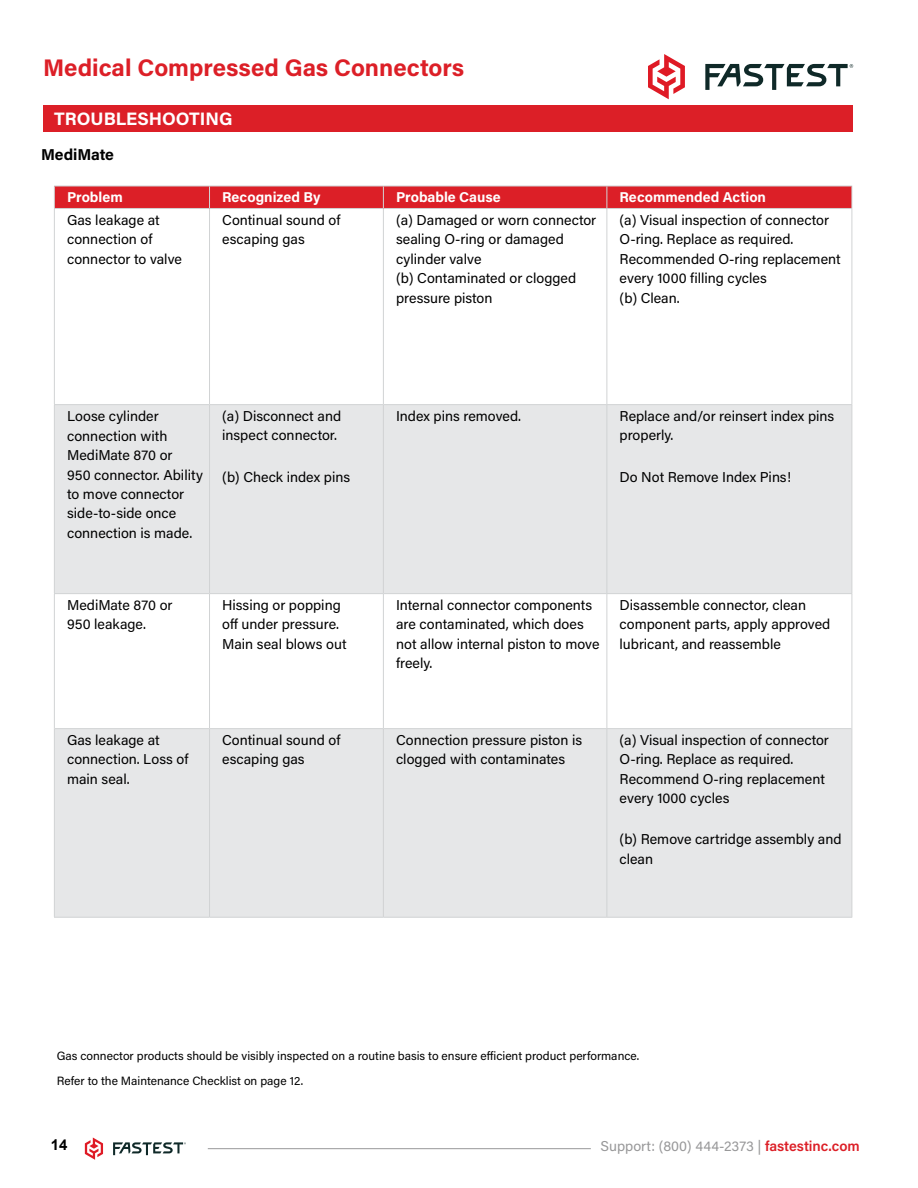
<style>
.page{position:relative;width:918px;height:1188px;background:#fff}
.page>*{position:absolute;margin:0;border:0;box-sizing:border-box;transform-origin:0 0}
.t1{font:700 24px "Acumin Pro";color:#dc1f27}
.t2{font:700 18px "Acumin Pro";color:#fff}
.t3{font:700 15.75px "Acumin Pro";letter-spacing:-.01em;color:#000}
.t4{font:700 15px "Arial";color:#000}
.t5{font:14.25px/19.5px "Acumin Pro";color:#000}
.t6{font:700 14.25px "Acumin Pro";color:#fff}
.t7{font:14.25px "Acumin Pro";color:#989899}
.t8{font:12px/24.9px "Acumin Pro";color:#000}
.s1{font-weight:600;color:#dc1f27}
</style>
<div class="page">
<svg style="left:85px;top:1138px;width:18px;height:22px"></svg>
<svg style="left:113px;top:1142px;width:73px;height:13px"></svg>
<hr style="left:208px;top:1148px;width:383px;height:1px;background:#989899">
<svg style="left:648px;top:54px;width:37px;height:45px"></svg>
<svg style="left:705px;top:64px;width:148px;height:26px"></svg>
<div style="left:44px;top:105px;width:810px;height:27px;background:#dc1f27"></div>
<div style="left:54px;top:186px;width:156px;height:22px;background:#dc1f27"></div>
<div style="left:210px;top:186px;width:173px;height:22px;background:#dc1f27"></div>
<div style="left:383px;top:186px;width:224px;height:22px;background:#dc1f27"></div>
<div style="left:607px;top:186px;width:245px;height:22px;background:#dc1f27"></div>
<div style="left:55px;top:405px;width:797px;height:188px;background:#e6e7e8"></div>
<div style="left:55px;top:729px;width:797px;height:188px;background:#e6e7e8"></div>
<hr style="left:54px;top:186px;width:156px;height:1px;background:#d1d3d4">
<svg style="left:54px;top:186px;width:1px;height:22px"></svg>
<hr style="left:210px;top:186px;width:173px;height:1px;background:#d1d3d4">
<hr style="left:383px;top:186px;width:224px;height:1px;background:#d1d3d4">
<svg style="left:383px;top:186px;width:1px;height:22px"></svg>
<hr style="left:607px;top:186px;width:245px;height:1px;background:#d1d3d4">
<svg style="left:852px;top:186px;width:1px;height:22px"></svg>
<hr style="left:54px;top:208px;width:156px;height:1px;background:#d1d3d4">
<hr style="left:54px;top:209px;width:1px;height:195px;background:#d1d3d4">
<hr style="left:210px;top:208px;width:173px;height:1px;background:#d1d3d4">
<hr style="left:383px;top:208px;width:224px;height:1px;background:#d1d3d4">
<hr style="left:383px;top:209px;width:1px;height:195px;background:#d1d3d4">
<hr style="left:607px;top:208px;width:245px;height:1px;background:#d1d3d4">
<hr style="left:852px;top:209px;width:1px;height:195px;background:#d1d3d4">
<hr style="left:54px;top:404px;width:156px;height:1px;background:#d1d3d4">
<hr style="left:54px;top:405px;width:1px;height:188px;background:#d1d3d4">
<hr style="left:210px;top:404px;width:173px;height:1px;background:#d1d3d4">
<hr style="left:383px;top:404px;width:224px;height:1px;background:#d1d3d4">
<hr style="left:383px;top:405px;width:1px;height:188px;background:#d1d3d4">
<hr style="left:607px;top:404px;width:245px;height:1px;background:#d1d3d4">
<hr style="left:852px;top:405px;width:1px;height:188px;background:#d1d3d4">
<hr style="left:54px;top:593px;width:156px;height:1px;background:#d1d3d4">
<hr style="left:54px;top:594px;width:1px;height:135px;background:#d1d3d4">
<hr style="left:210px;top:593px;width:173px;height:1px;background:#d1d3d4">
<hr style="left:383px;top:593px;width:224px;height:1px;background:#d1d3d4">
<hr style="left:383px;top:594px;width:1px;height:134px;background:#d1d3d4">
<hr style="left:607px;top:593px;width:245px;height:1px;background:#d1d3d4">
<hr style="left:852px;top:594px;width:1px;height:135px;background:#d1d3d4">
<hr style="left:54px;top:729px;width:1px;height:188px;background:#d1d3d4">
<hr style="left:383px;top:729px;width:1px;height:188px;background:#d1d3d4">
<hr style="left:852px;top:729px;width:1px;height:188px;background:#d1d3d4">
<svg style="left:209px;top:186px;width:1px;height:22px"></svg>
<svg style="left:607px;top:186px;width:1px;height:22px"></svg>
<hr style="left:209px;top:209px;width:1px;height:195px;background:#d1d3d4">
<hr style="left:607px;top:209px;width:1px;height:195px;background:#d1d3d4">
<hr style="left:209px;top:405px;width:1px;height:188px;background:#d1d3d4">
<hr style="left:607px;top:405px;width:1px;height:188px;background:#d1d3d4">
<hr style="left:209px;top:594px;width:1px;height:134px;background:#d1d3d4">
<hr style="left:607px;top:594px;width:1px;height:134px;background:#d1d3d4">
<hr style="left:55px;top:728px;width:155px;height:1px;background:#d1d3d4">
<hr style="left:210px;top:728px;width:173px;height:1px;background:#d1d3d4">
<hr style="left:209px;top:729px;width:1px;height:188px;background:#d1d3d4">
<hr style="left:383px;top:728px;width:224px;height:1px;background:#d1d3d4">
<hr style="left:607px;top:728px;width:245px;height:1px;background:#d1d3d4">
<hr style="left:607px;top:729px;width:1px;height:188px;background:#d1d3d4">
<hr style="left:54px;top:917px;width:156px;height:1px;background:#d1d3d4">
<hr style="left:210px;top:917px;width:173px;height:1px;background:#d1d3d4">
<hr style="left:383px;top:917px;width:224px;height:1px;background:#d1d3d4">
<hr style="left:607px;top:917px;width:245px;height:1px;background:#d1d3d4">
<h1 class="t1" style="left:43px;top:51px;width:423px">Medical Compressed Gas Connectors</h1>
<p class="t2" style="left:54px;top:106px;width:180px">TROUBLESHOOTING</p>
<p class="t3" style="left:41px;top:143px;width:75px">MediMate</p>
<p class="t6" style="left:67px;top:187px;width:57px">Problem</p>
<p class="t6" style="left:222px;top:187px;width:100px">Recognized By</p>
<p class="t6" style="left:396px;top:187px;width:106px">Probable Cause</p>
<p class="t6" style="left:620px;top:187px;width:148px">Recommended Action</p>
<p class="t5" style="left:67px;top:210px;width:116px">Gas leakage at connection of connector to valve</p>
<p class="t5" style="left:222px;top:210px;width:120px">Continual sound of escaping gas</p>
<p class="t5" style="left:396px;top:210px;width:202px">(a) Damaged or worn connector sealing O-ring or damaged cylinder valve<br>(b) Contaminated or clogged pressure piston</p>
<p class="t5" style="left:620px;top:210px;width:223px">(a) Visual inspection of connector<br>O-ring. Replace as required.<br>Recommended O-ring replacement every 1000 filling cycles<br>(b) Clean.</p>
<p class="t5" style="left:67px;top:406px;width:137px">Loose cylinder connection with<br>MediMate 870 or<br>950 connector. Ability to move connector side-to-side once connection is made.</p>
<p class="t5" style="left:222px;top:406px;width:120px">(a) Disconnect and inspect connector.</p>
<p class="t5" style="left:222px;top:466px;width:129px">(b) Check index pins</p>
<p class="t5" style="left:396px;top:406px;width:126px">Index pins removed.</p>
<p class="t5" style="left:620px;top:406px;width:216px">Replace and/or reinsert index pins properly.</p>
<p class="t5" style="left:620px;top:466px;width:173px">Do Not Remove Index Pins!</p>
<p class="t5" style="left:67px;top:595px;width:107px">MediMate 870 or<br>950 leakage.</p>
<p class="t5" style="left:222px;top:595px;width:126px">Hissing or popping off under pressure.<br>Main seal blows out</p>
<p class="t5" style="left:396px;top:595px;width:205px">Internal connector components are contaminated, which does not allow internal piston to move freely.</p>
<p class="t5" style="left:620px;top:595px;width:212px">Disassemble connector, clean component parts, apply approved lubricant, and reassemble</p>
<p class="t5" style="left:67px;top:730px;width:123px">Gas leakage at connection. Loss of main seal.</p>
<p class="t5" style="left:222px;top:730px;width:120px">Continual sound of escaping gas</p>
<p class="t5" style="left:396px;top:730px;width:188px">Connection pressure piston is clogged with contaminates</p>
<p class="t5" style="left:620px;top:730px;width:211px">(a) Visual inspection of connector<br>O-ring. Replace as required.<br>Recommend O-ring replacement every 1000 cycles</p>
<p class="t5" style="left:620px;top:829px;width:224px">(b) Remove cartridge assembly and clean</p>
<p class="t8" style="left:57px;top:1043px;width:584px">Gas connector products should be visibly inspected on a routine basis to ensure efficient product performance.<br>Refer to the Maintenance Checklist on page 12.</p>
<p class="t4" style="left:51px;top:1134px;width:18px">14</p>
<p class="t7" style="left:601px;top:1137px;width:261px">Support: (800) 444-2373 | <span class="s1">fastestinc.com</span></p>
</div>
